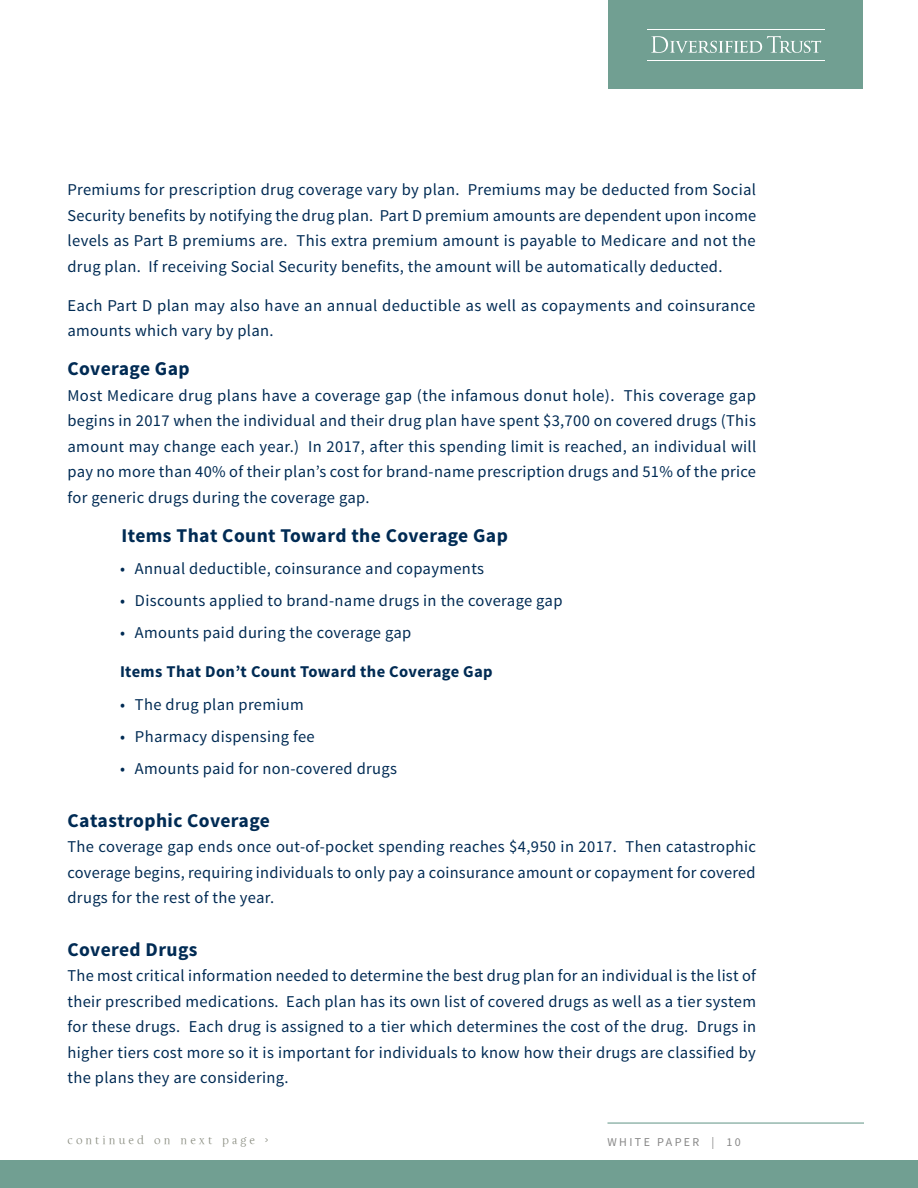
<style>
.page{position:relative;width:918px;height:1188px;background:#fff}
.page>*{position:absolute;margin:0;border:0;box-sizing:border-box;transform-origin:0 0}
.t1{font:700 19.5px "Source Sans Pro";letter-spacing:.02em;color:#002b54}
.t2{font:16.5px/25.5px "Source Sans Pro";letter-spacing:.02em;color:#002b54;text-align:justify}
.t3{font:700 16.5px "Source Sans Pro";letter-spacing:.02em;color:#002b54}
.t4{font:12px "La Gioconda OSTT";letter-spacing:.25em;color:#8a8d81}
.t5{font:12px "Source Sans Pro";letter-spacing:.2em;color:#878787}
</style>
<div class="page">
<div style="left:0;top:1161px;width:918px;height:27px;background:#719f92"></div>
<div style="left:608px;top:0;width:255px;height:89px;background:#719f92"></div>
<svg style="left:651px;top:36px;width:170px;height:17px"></svg>
<hr style="left:647px;top:60px;width:178px;height:1px;background:#fff">
<hr style="left:647px;top:29px;width:178px;height:1px;background:#fff">
<hr style="left:608px;top:1122px;width:256px;height:2px;background:#719f92">
<p class="t2" style="left:68px;top:177px;width:690px">Premiums for prescription drug coverage vary by plan. Premiums may be deducted from Social Security benefits by notifying the drug plan. Part D premium amounts are dependent upon income levels as Part B premiums are. This extra premium amount is payable to Medicare and not the drug plan. If receiving Social Security benefits, the amount will be automatically deducted.</p>
<p class="t2" style="left:68px;top:293px;width:690px">Each Part D plan may also have an annual deductible as well as copayments and coinsurance amounts which vary by plan.</p>
<p class="t1" style="left:68px;top:356px;width:124px">Coverage Gap</p>
<p class="t2" style="left:68px;top:383px;width:690px">Most Medicare drug plans have a coverage gap (the infamous donut hole). This coverage gap begins in 2017 when the individual and their drug plan have spent $3,700 on covered drugs (This amount may change each year.) In 2017, after this spending limit is reached, an individual will pay no more than 40% of their plan’s cost for brand-name prescription drugs and 51% of the price for generic drugs during the coverage gap.</p>
<p class="t1" style="left:122px;top:523px;width:388px">Items That Count Toward the Coverage Gap</p>
<p class="t2" style="left:120px;top:556px;width:366px">• Annual deductible, coinsurance and copayments</p>
<p class="t2" style="left:120px;top:588px;width:444px">• Discounts applied to brand-name drugs in the coverage gap</p>
<p class="t2" style="left:120px;top:621px;width:293px">• Amounts paid during the coverage gap</p>
<p class="t3" style="left:120px;top:661px;width:374px">Items That Don’t Count Toward the Coverage Gap</p>
<p class="t2" style="left:120px;top:692px;width:185px">• The drug plan premium</p>
<p class="t2" style="left:120px;top:724px;width:196px">• Pharmacy dispensing fee</p>
<p class="t2" style="left:120px;top:756px;width:279px">• Amounts paid for non-covered drugs</p>
<p class="t1" style="left:68px;top:808px;width:204px">Catastrophic Coverage</p>
<p class="t2" style="left:68px;top:834px;width:690px">The coverage gap ends once out-of-pocket spending reaches $4,950 in 2017. Then catastrophic coverage begins, requiring individuals to only pay a coinsurance amount or copayment for covered drugs for the rest of the year.</p>
<p class="t1" style="left:68px;top:937px;width:131px">Covered Drugs</p>
<p class="t2" style="left:68px;top:963px;width:690px">The most critical information needed to determine the best drug plan for an individual is the list of their prescribed medications. Each plan has its own list of covered drugs as well as a tier system for these drugs. Each drug is assigned to a tier which determines the cost of the drug. Drugs in higher tiers cost more so it is important for individuals to know how their drugs are classified by the plans they are considering.</p>
<p class="t4" style="left:68px;top:1133px;width:202px">continued on next page &gt;</p>
<p class="t5" style="left:608px;top:1135px;width:135px">WHITE PAPER | 10</p>
</div>
